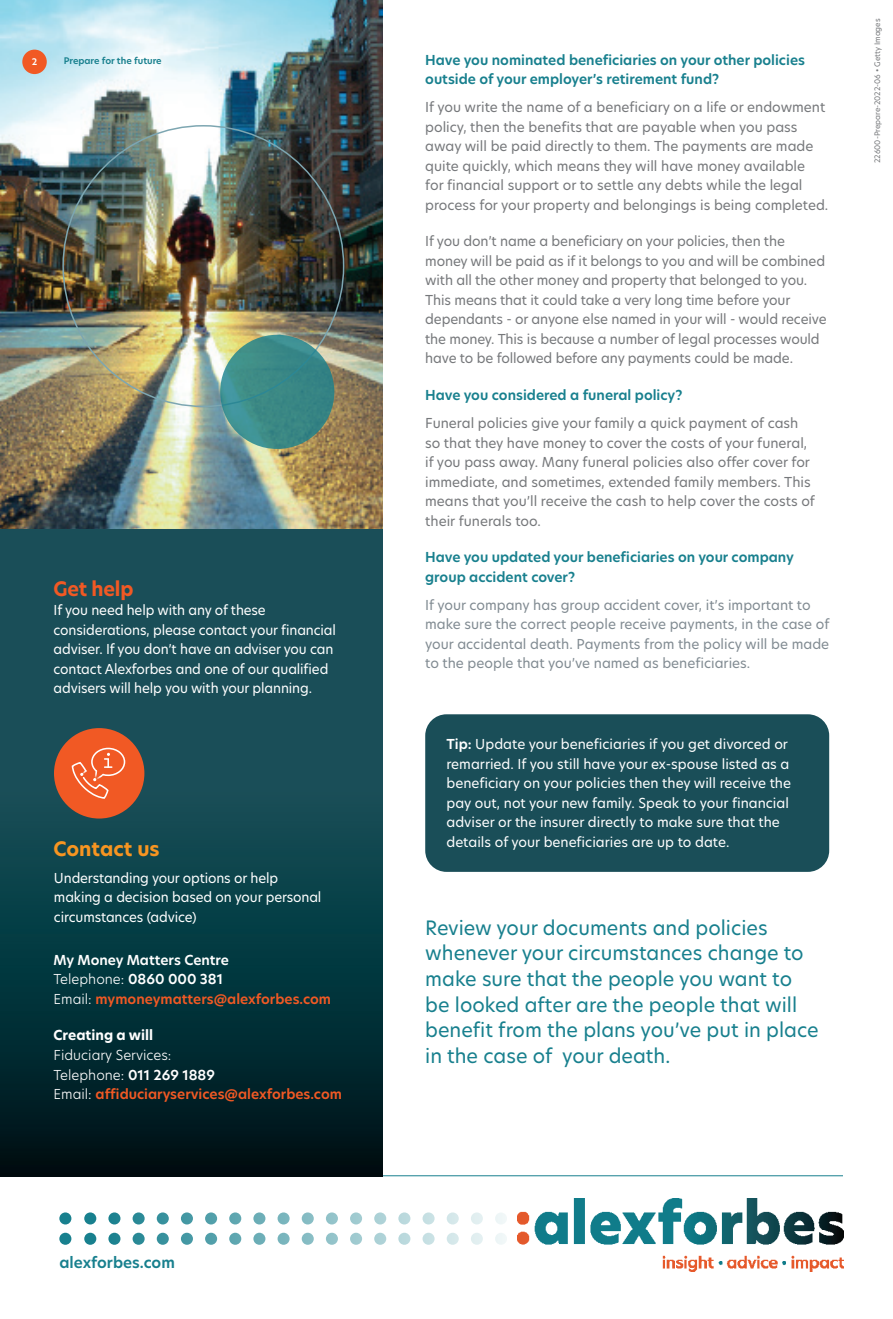
<style>
.page{position:relative;width:893px;height:1319px;background:#fff}
.page>*{position:absolute;margin:0;border:0;box-sizing:border-box;transform-origin:0 0}
.t1{font:19.5px/25.5px "New Hero";color:#18808e}
.t2{font:700 19.5px "New Hero";color:#f79521}
.t3{font:700 19.5px "New Hero";letter-spacing:-.01em;color:#f15924}
.t4{font:600 15px "New Hero";color:#18808e}
.t5{font:13.5px/19.5px "New Hero";color:#76787b}
.t6{font:13.5px/19.5px "New Hero";letter-spacing:-.01em;color:#fff}
.t7{font:13.5px/19.5px "New Hero";color:#818b92}
.t8{font:600 13.5px/19.5px "New Hero";color:#18808e}
.t9{font:300 13.5px/19.5px "New Hero";color:#fff}
.t10{font:600 13.5px/19.5px "New Hero";color:#fff}
.t11{font:700 13.5px "New Hero";color:#fff}
.t12{font:600 9px "New Hero";color:#18808e}
.t13{font:600 9px "New Hero";color:#fff}
.t14{font:7.5px "New Hero";color:#76787b}
.s1{font-weight:300}
.s2{color:#f15924}
.s3{font-weight:600}
.s4{font-weight:600;color:#f15924}
</style>
<div class="page">
<div style="left:425px;top:714px;width:404px;height:157px;background:#1a4e58;border-radius:21px"></div>
<img style="left:0;top:0;width:382px;height:529px">
<svg style="left:220px;top:335px;width:114px;height:114px;background:#3b8a89"></svg>
<div style="left:22px;top:50px;width:25px;height:24px;background:#f15924;border-radius:50%"></div>
<img style="left:517px;top:1198px;width:326px;height:73px">
<svg style="left:519px;top:1212px;width:12px;height:12px"></svg>
<svg style="left:519px;top:1232px;width:12px;height:12px"></svg>
<div style="left:495px;top:1212px;width:12px;height:12px;background:#eff6f7;border-radius:50%"></div>
<div style="left:495px;top:1232px;width:12px;height:12px;background:#eff6f7;border-radius:50%"></div>
<div style="left:471px;top:1212px;width:12px;height:12px;background:#e2eff1;border-radius:50%"></div>
<div style="left:471px;top:1232px;width:12px;height:12px;background:#e2eff1;border-radius:50%"></div>
<div style="left:447px;top:1212px;width:12px;height:12px;background:#d5e8ea;border-radius:50%"></div>
<div style="left:447px;top:1232px;width:12px;height:12px;background:#d5e8ea;border-radius:50%"></div>
<svg style="left:423px;top:1212px;width:12px;height:12px"></svg>
<svg style="left:423px;top:1232px;width:12px;height:12px"></svg>
<svg style="left:398px;top:1212px;width:12px;height:12px"></svg>
<svg style="left:398px;top:1232px;width:12px;height:12px"></svg>
<div style="left:374px;top:1212px;width:12px;height:12px;background:#add2d7;border-radius:50%"></div>
<svg style="left:374px;top:1232px;width:12px;height:12px"></svg>
<div style="left:350px;top:1212px;width:12px;height:12px;background:#a0cbd0;border-radius:50%"></div>
<svg style="left:350px;top:1232px;width:12px;height:12px"></svg>
<div style="left:326px;top:1212px;width:12px;height:12px;background:#93c3ca;border-radius:50%"></div>
<svg style="left:326px;top:1232px;width:12px;height:12px"></svg>
<div style="left:302px;top:1212px;width:12px;height:12px;background:#87bdc4;border-radius:50%"></div>
<svg style="left:302px;top:1232px;width:12px;height:12px"></svg>
<svg style="left:278px;top:1212px;width:12px;height:12px"></svg>
<svg style="left:278px;top:1232px;width:12px;height:12px"></svg>
<svg style="left:253px;top:1212px;width:12px;height:12px"></svg>
<svg style="left:253px;top:1232px;width:12px;height:12px"></svg>
<svg style="left:229px;top:1212px;width:12px;height:12px"></svg>
<svg style="left:229px;top:1232px;width:12px;height:12px"></svg>
<svg style="left:205px;top:1212px;width:12px;height:12px"></svg>
<svg style="left:205px;top:1232px;width:12px;height:12px"></svg>
<svg style="left:181px;top:1212px;width:12px;height:12px"></svg>
<svg style="left:181px;top:1232px;width:12px;height:12px"></svg>
<svg style="left:157px;top:1212px;width:12px;height:12px"></svg>
<svg style="left:157px;top:1232px;width:12px;height:12px"></svg>
<svg style="left:133px;top:1212px;width:12px;height:12px"></svg>
<svg style="left:133px;top:1232px;width:12px;height:12px"></svg>
<div style="left:108px;top:1212px;width:12px;height:12px;background:#18808e;border-radius:50%"></div>
<div style="left:108px;top:1232px;width:12px;height:12px;background:#18808e;border-radius:50%"></div>
<div style="left:84px;top:1212px;width:12px;height:12px;background:#18808e;border-radius:50%"></div>
<div style="left:84px;top:1232px;width:12px;height:12px;background:#18808e;border-radius:50%"></div>
<div style="left:59px;top:1212px;width:12px;height:12px;background:#18808e;border-radius:50%"></div>
<div style="left:59px;top:1232px;width:12px;height:12px;background:#18808e;border-radius:50%"></div>
<hr style="left:59px;top:1175px;width:784px;height:1px;background:#18808e">
<svg style="left:0;top:529px;width:382px;height:647px;background:#0d3d45"></svg>
<div style="left:54px;top:728px;width:90px;height:90px;background:#f15924;border-radius:50%"></div>
<svg style="left:72px;top:747px;width:53px;height:51px"></svg>
<p class="t13" style="left:32px;top:55px;width:7px">2</p>
<p class="t12" style="left:64px;top:55px;width:99px">Prepare for the future</p>
<h1 class="t3" style="left:54px;top:575px;width:81px">Get help</h1>
<p class="t6" style="left:54px;top:600px;width:284px">If you need help with any of these considerations, please contact your financial adviser. If you don’t have an adviser you can contact Alexforbes and one of our qualified advisers will help you with your planning.</p>
<h1 class="t2" style="left:54px;top:835px;width:108px">Contact us</h1>
<p class="t6" style="left:54px;top:867px;width:269px">Understanding your options or help making a decision based on your personal circumstances (advice)</p>
<p class="t10" style="left:54px;top:950px;width:279px">My Money Matters Centre<br><span class="s1">Telephone:</span> 0860 000 381<br><span class="s1">Email:</span> <span class="s2">mymoneymatters@alexforbes.com</span></p>
<p class="t11" style="left:54px;top:1026px;width:101px">Creating a will</p>
<p class="t9" style="left:54px;top:1044px;width:290px">Fiduciary Services:<br>Telephone: <span class="s3">011 269 1889<br></span>Email: <span class="s4">affiduciaryservices@alexforbes.com</span></p>
<p class="t4" style="left:59px;top:1252px;width:117px">alexforbes.com</p>
<p class="t8" style="left:425px;top:50px;width:381px">Have you nominated beneficiaries on your other policies outside of your employer’s retirement fund?</p>
<p class="t5" style="left:425px;top:97px;width:405px">If you write the name of a beneficiary on a life or endowment policy, then the benefits that are payable when you pass away will be paid directly to them. The payments are made quite quickly, which means they will have money available<br>for financial support or to settle any debts while the legal process for your property and belongings is being completed.</p>
<p class="t5" style="left:425px;top:231px;width:403px">If you don’t name a beneficiary on your policies, then the money will be paid as if it belongs to you and will be combined with all the other money and property that belonged to you.<br>This means that it could take a very long time before your dependants - or anyone else named in your will - would receive the money. This is because a number of legal processes would have to be followed before any payments could be made.</p>
<p class="t8" style="left:425px;top:385px;width:259px">Have you considered a funeral policy?</p>
<p class="t5" style="left:425px;top:413px;width:391px">Funeral policies give your family a quick payment of cash so that they have money to cover the costs of your funeral, if you pass away. Many funeral policies also offer cover for immediate, and sometimes, extended family members. This means that you’ll receive the cash to help cover the costs of their funerals too.</p>
<p class="t8" style="left:425px;top:547px;width:370px">Have you updated your beneficiaries on your company group accident cover?</p>
<p class="t7" style="left:425px;top:594px;width:406px">If your company has group accident cover, it’s important to make sure the correct people receive payments, in the case of your accidental death. Payments from the policy will be made to the people that you’ve named as beneficiaries.</p>
<p class="t6" style="left:446px;top:734px;width:346px"><span class="s3">Tip:</span> Update your beneficiaries if you get divorced or remarried. If you still have your ex-spouse listed as a beneficiary on your policies then they will receive the pay out, not your new family. Speak to your financial adviser or the insurer directly to make sure that the details of your beneficiaries are up to date.</p>
<h1 class="t1" style="left:425px;top:914px;width:395px">Review your documents and policies whenever your circumstances change to make sure that the people you want to be looked after are the people that will benefit from the plans you’ve put in place in the case of your death.</h1>
<p class="t14" style="left:872px;top:163px;width:146px;rotate:-90deg">22600-Prepare-2022-06 • Getty Images</p>
</div>
